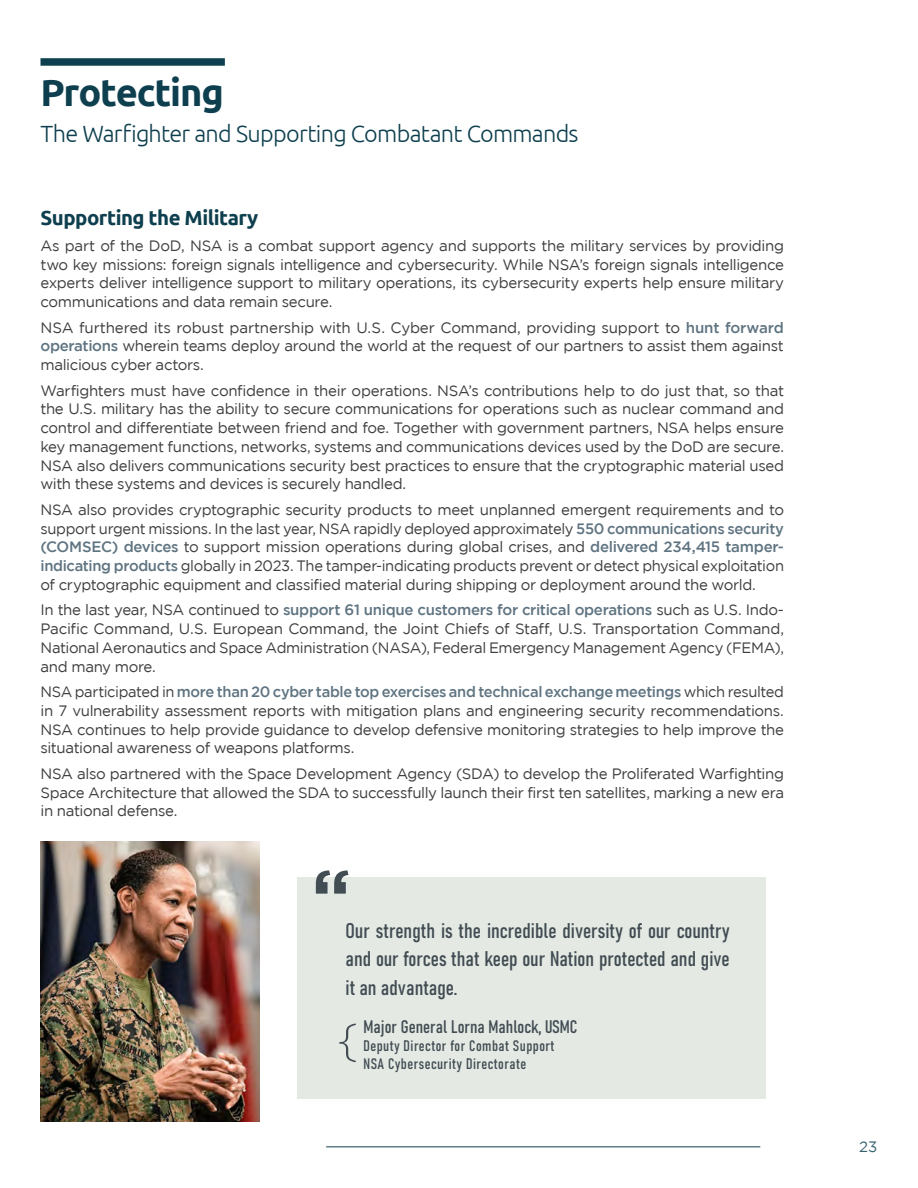
<style>
.page{position:relative;width:918px;height:1188px;background:#fff}
.page>*{position:absolute;margin:0;border:0;box-sizing:border-box;transform-origin:0 0}
.Quote_Style_03{font:700 72px "Gotham";color:#424d53}
.Chapter_Title{font:700 37.95px "Ubuntu";letter-spacing:-.03em;color:#0e3f4e}
.Sub_Title{font:300 23.4px "Ubuntu";letter-spacing:-.03em;color:#0e3f4e}
.Quote_Style_03-2{font:21px/28.5px "Bahnschrift";color:#424d53;text-align:justify}
.t1{font:700 20.4px "Ubuntu";letter-spacing:-.025em;color:#0e3f4e}
.Quote_Style_03-3{font:18px "Bahnschrift";color:#424d53}
.Middle_Paragraph_Sty{font:15px/18.8px "Gotham";letter-spacing:-.02em;color:#3e3e3f;text-align:justify}
.First_Paragraph_Styl{font:15px/18.8px "Gotham";letter-spacing:-.02em;color:#3e3e3f;text-align:justify}
.Quote_Style_03-4{font:15px/18px "Bahnschrift";letter-spacing:.03em;color:#424d53}
.t2{font:15px "Gotham";color:#386370}
.s1{font-weight:500;color:#5f7481}
</style>
<div class="page">
<hr style="left:326px;top:1146px;width:434px;height:1px;background:#0e3f4e">
<img style="left:40px;top:841px;width:219px;height:280px">
<div style="left:297px;top:878px;width:469px;height:221px;background:#e4e9e4"></div>
<svg style="left:339px;top:1023px;width:17px;height:39px"></svg>
<div style="left:40px;top:58px;width:185px;height:8px;background:#0e3f4e"></div>
<h2 class="Chapter_Title" style="left:40px;top:70px;width:185px">Protecting</h2>
<p class="Sub_Title" style="left:40px;top:120px;width:540px">The Warfighter and Supporting Combatant Commands</p>
<h3 class="t1" style="left:40px;top:206px;width:219px">Supporting the Military</h3>
<p class="First_Paragraph_Styl" style="left:40px;top:236px;width:745px">As part of the DoD, NSA is a combat support agency and supports the military services by providing two key missions: foreign signals intelligence and cybersecurity. While NSA’s foreign signals intelligence experts deliver intelligence support to military operations, its cybersecurity experts help ensure military communications and data remain secure.</p>
<p class="Middle_Paragraph_Sty" style="left:40px;top:318px;width:745px">NSA furthered its robust partnership with U.S. Cyber Command, providing support to <span class="s1">hunt forward operations</span> wherein teams deploy around the world at the request of our partners to assist them against malicious cyber actors.</p>
<p class="Middle_Paragraph_Sty" style="left:40px;top:381px;width:745px">Warfighters must have confidence in their operations. NSA’s contributions help to do just that, so that the U.S. military has the ability to secure communications for operations such as nuclear command and control and differentiate between friend and foe. Together with government partners, NSA helps ensure key management functions, networks, systems and communications devices used by the DoD are secure.<br>NSA also delivers communications security best practices to ensure that the cryptographic material used with these systems and devices is securely handled.</p>
<p class="Middle_Paragraph_Sty" style="left:40px;top:500px;width:745px">NSA also provides cryptographic security products to meet unplanned emergent requirements and to support urgent missions. In the last year, NSA rapidly deployed approximately <span class="s1">550 communications security (COMSEC) devices</span> to support mission operations during global crises, and <span class="s1">delivered 234,415 tamper&shy;indicating products</span> globally in 2023. The tamper-indicating products prevent or detect physical exploitation of cryptographic equipment and classified material during shipping or deployment around the world.</p>
<p class="Middle_Paragraph_Sty" style="left:40px;top:601px;width:745px">In the last year, NSA continued to <span class="s1">support 61 unique customers for critical operations</span> such as U.S. Indo-Pacific Command, U.S. European Command, the Joint Chiefs of Staff, U.S. Transportation Command, National Aeronautics and Space Administration (NASA), Federal Emergency Management Agency (FEMA), and many more.</p>
<p class="Middle_Paragraph_Sty" style="left:40px;top:682px;width:745px">NSA participated in <span class="s1">more than 20 cyber table top exercises and technical exchange meetings</span> which resulted in 7 vulnerability assessment reports with mitigation plans and engineering security recommendations.<br>NSA continues to help provide guidance to develop defensive monitoring strategies to help improve the situational awareness of weapons platforms.</p>
<p class="Middle_Paragraph_Sty" style="left:40px;top:764px;width:745px">NSA also partnered with the Space Development Agency (SDA) to develop the Proliferated Warfighting Space Architecture that allowed the SDA to successfully launch their first ten satellites, marking a new era in national defense.</p>
<p class="Quote_Style_03" style="left:312px;top:854px;width:40px">“</p>
<p class="Quote_Style_03-2" style="left:346px;top:915px;width:386px">Our strength is the incredible diversity of our country and our forces that keep our Nation protected and give it an advantage.</p>
<p class="Quote_Style_03-3" style="left:364px;top:1013px;width:215px">Major General Lorna Mahlock, USMC</p>
<p class="Quote_Style_03-4" style="left:364px;top:1036px;width:192px">Deputy Director for Combat Support<br>NSA Cybersecurity Directorate</p>
<p class="t2" style="left:859px;top:1138px;width:20px">23</p>
</div>
